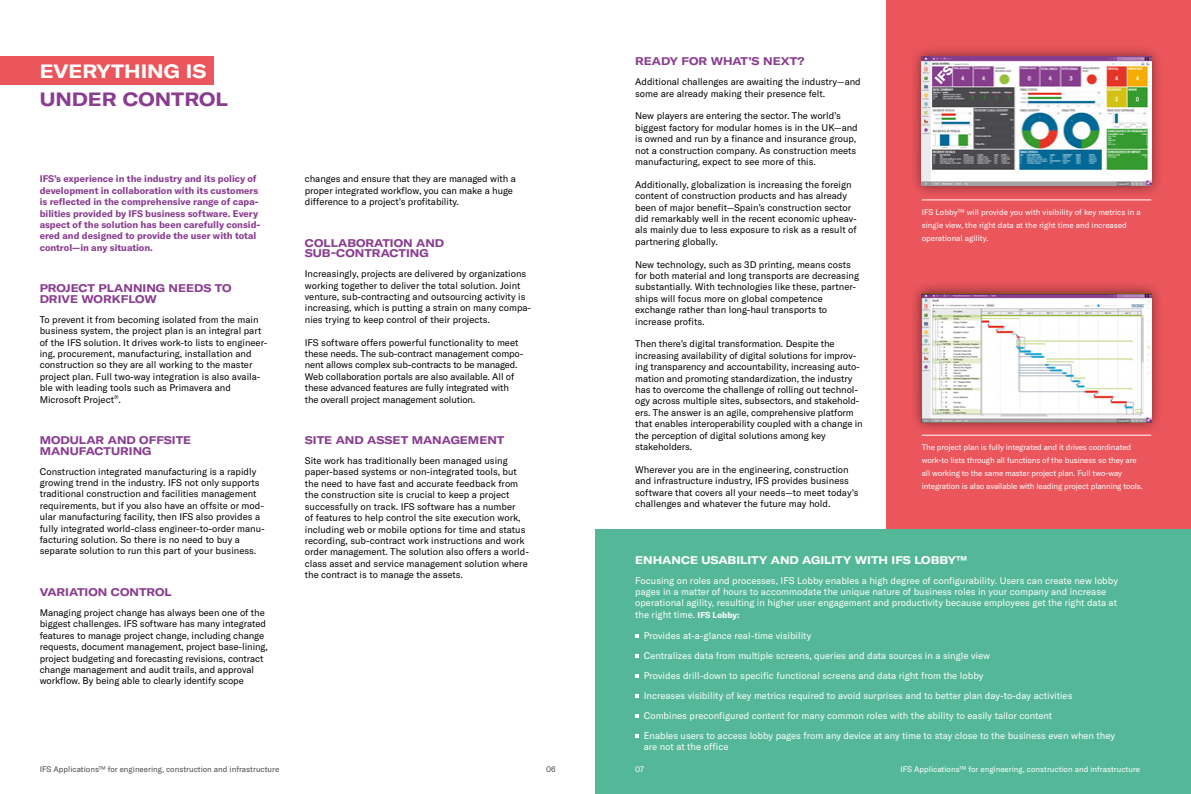
<style>
.page{position:relative;width:1191px;height:794px;background:#fff}
.page>*{position:absolute;margin:0;border:0;box-sizing:border-box;transform-origin:0 0}
.t1{font:700 expanded 19px "GT America";color:#fff}
.t2{font:700 expanded 19px "GT America";color:#8a3d90}
.t3{font:700 expanded 11px/10.5px "GT America";color:#8a3d90}
.t4{font:700 expanded 11px "GT America";color:#fff}
.t5{font:9.5px/11.4px "GT America";color:#000}
.t6{font:9.5px/19.9px "GT America";color:#fff}
.t7{font:700 9.5px/11.4px "GT America";color:#8a3d90}
.t8{font:8px/13px "GT America";letter-spacing:-.015em;color:#fff}
.t9{font:8px "GT America";color:#4a4a49}
.s1{font-weight:700;font-size:8.5px}
</style>
<div class="page">
<div style="left:886px;top:0;width:305px;height:529px;background:#eb565c"></div>
<div style="left:595px;top:529px;width:596px;height:265px;background:#54b898"></div>
<div style="left:0;top:57px;width:213px;height:28px;background:#eb565c"></div>
<div style="left:909px;top:44px;width:254px;height:154px;background:#000;opacity:.52"></div>
<img style="left:921px;top:57px;width:230px;height:129px">
<div style="left:909px;top:281px;width:254px;height:154px;background:#000;opacity:.52"></div>
<img style="left:921px;top:293px;width:230px;height:129px">
<hr style="left:921px;top:200px;width:230px;height:1px;background:#fff">
<hr style="left:921px;top:435px;width:230px;height:1px;background:#fff">
<h1 class="t1" style="left:40px;top:59px;width:168px">EVERYTHING IS</h1>
<h1 class="t2" style="left:40px;top:87px;width:190px">UNDER CONTROL</h1>
<p class="t7" style="left:40px;top:173px;width:222px">IFS’s experience in the industry and its policy of development in collaboration with its customers is reflected in the comprehensive range of capa&shy;bilities provided by IFS business software. Every aspect of the solution has been carefully consid&shy;ered and designed to provide the user with total control—in any situation.</p>
<p class="t3" style="left:40px;top:283px;width:193px">PROJECT PLANNING NEEDS TO<br>DRIVE WORKFLOW</p>
<p class="t5" style="left:40px;top:314px;width:229px">To prevent it from becoming isolated from the main business system, the project plan is an integral part of the IFS solution. It drives work-to lists to engineer&shy;ing, procurement, manufacturing, installation and construction so they are all working to the master project plan. Full two-way integration is also availa&shy;ble with leading tools such as Primavera and Microsoft Project<sup>®</sup>.</p>
<p class="t3" style="left:40px;top:435px;width:153px">MODULAR AND OFFSITE<br>MANUFACTURING</p>
<p class="t5" style="left:40px;top:465px;width:227px">Construction integrated manufacturing is a rapidly growing trend in the industry. IFS not only supports traditional construction and facilities management requirements, but if you also have an offsite or mod&shy;ular manufacturing facility, then IFS also provides a fully integrated world-class engineer-to-order manu&shy;facturing solution. So there is no need to buy a separate solution to run this part of your business.</p>
<p class="t3" style="left:40px;top:587px;width:133px">VARIATION CONTROL</p>
<p class="t5" style="left:40px;top:607px;width:230px">Managing project change has always been one of the biggest challenges. IFS software has many integrated features to manage project change, including change requests, document management, project base-lining, project budgeting and forecasting revisions, contract change management and audit trails, and approval workflow. By being able to clearly identify scope</p>
<p class="t5" style="left:305px;top:173px;width:213px">changes and ensure that they are managed with a proper integrated workflow, you can make a huge difference to a project’s profitability.</p>
<p class="t3" style="left:305px;top:237px;width:141px">COLLABORATION AND<br>SUB-CONTRACTING</p>
<p class="t5" style="left:305px;top:268px;width:228px">Increasingly, projects are delivered by organizations working together to deliver the total solution. Joint venture, sub-contracting and outsourcing activity is increasing, which is putting a strain on many compa&shy;nies trying to keep control of their projects.</p>
<p class="t5" style="left:305px;top:336px;width:220px">IFS software offers powerful functionality to meet these needs. The sub-contract management compo&shy;nent allows complex sub-contracts to be managed.<br>Web collaboration portals are also available. All of these advanced features are fully integrated with the overall project management solution.</p>
<p class="t3" style="left:305px;top:435px;width:201px">SITE AND ASSET MANAGEMENT</p>
<p class="t5" style="left:305px;top:455px;width:226px">Site work has traditionally been managed using paper-based systems or non-integrated tools, but the need to have fast and accurate feedback from the construction site is crucial to keep a project successfully on track. IFS software has a number<br>of features to help control the site execution work, including web or mobile options for time and status recording, sub-contract work instructions and work order management. The solution also offers a world&shy;class asset and service management solution where the contract is to manage the assets.</p>
<p class="t3" style="left:635px;top:56px;width:171px">READY FOR WHAT’S NEXT?</p>
<p class="t5" style="left:635px;top:76px;width:227px">Additional challenges are awaiting the industry—and some are already making their presence felt.</p>
<p class="t5" style="left:635px;top:110px;width:224px">New players are entering the sector. The world’s biggest factory for modular homes is in the UK—and is owned and run by a finance and insurance group, not a construction company. As construction meets manufacturing, expect to see more of this.</p>
<p class="t5" style="left:635px;top:179px;width:223px">Additionally, globalization is increasing the foreign content of construction products and has already been of major benefit—Spain’s construction sector did remarkably well in the recent economic upheav&shy;als mainly due to less exposure to risk as a result of partnering globally.</p>
<p class="t5" style="left:635px;top:258px;width:225px">New technology, such as 3D printing, means costs for both material and long transports are decreasing substantially. With technologies like these, partner&shy;ships will focus more on global competence exchange rather than long-haul transports to increase profits.</p>
<p class="t5" style="left:635px;top:338px;width:229px">Then there’s digital transformation. Despite the increasing availability of digital solutions for improv&shy;ing transparency and accountability, increasing auto&shy;mation and promoting standardization, the industry has to overcome the challenge of rolling out technol&shy;ogy across multiple sites, subsectors, and stakehold&shy;ers. The answer is an agile, comprehensive platform that enables interoperability coupled with a change in the perception of digital solutions among key stakeholders.</p>
<p class="t5" style="left:635px;top:464px;width:225px">Wherever you are in the engineering, construction and infrastructure industry, IFS provides business software that covers all your needs—to meet today’s challenges and whatever the future may hold.</p>
<p class="t8" style="left:921px;top:205px;width:220px">IFS Lobby™ will provide you with visibility of key metrics in a single view, the right data at the right time and increased operational agility.</p>
<p class="t8" style="left:921px;top:441px;width:222px">The project plan is fully integrated and it drives coordinated work-to lists through all functions of the business so they are all working to the same master project plan. Full two-way integration is also available with leading project planning tools.</p>
<p class="t4" style="left:635px;top:553px;width:333px">ENHANCE USABILITY AND AGILITY WITH IFS LOBBY™</p>
<p class="t6" style="left:635px;top:574px;width:484px;line-height:11.4px">Focusing on roles and processes, IFS Lobby enables a high degree of configurability. Users can create new lobby pages in a matter of hours to accommodate the unique nature of business roles in your company and increase operational agility, resulting in higher user engagement and productivity because employees get the right data at the right time. <span class="s1">IFS Lobby:</span></p>
<p class="t6" style="left:643px;top:626px;width:473px">Provides at-a-glance real-time visibility<br>Centralizes data from multiple screens, queries and data sources in a single view<br>Provides drill-down to specific functional screens and data right from the lobby<br>Increases visibility of key metrics required to avoid surprises and to better plan day-to-day activities Combines preconfigured content for many common roles with the ability to easily tailor content<br>Enables users to access lobby pages from any device at any time to stay close to the business even when they</p>
<p class="t6" style="left:643px;top:737px;width:86px">are not at the office</p>
<p class="t9" style="left:40px;top:764px;width:241px">IFS Applications™ for engineering, construction and infrastructure</p>
<p class="t9" style="left:546px;top:764px;width:11px">06</p>
<p class="t8" style="left:635px;top:762px;width:10px">07</p>
<p class="t8" style="left:900px;top:762px;width:241px">IFS Applications™ for engineering, construction and infrastructure</p>
</div>
